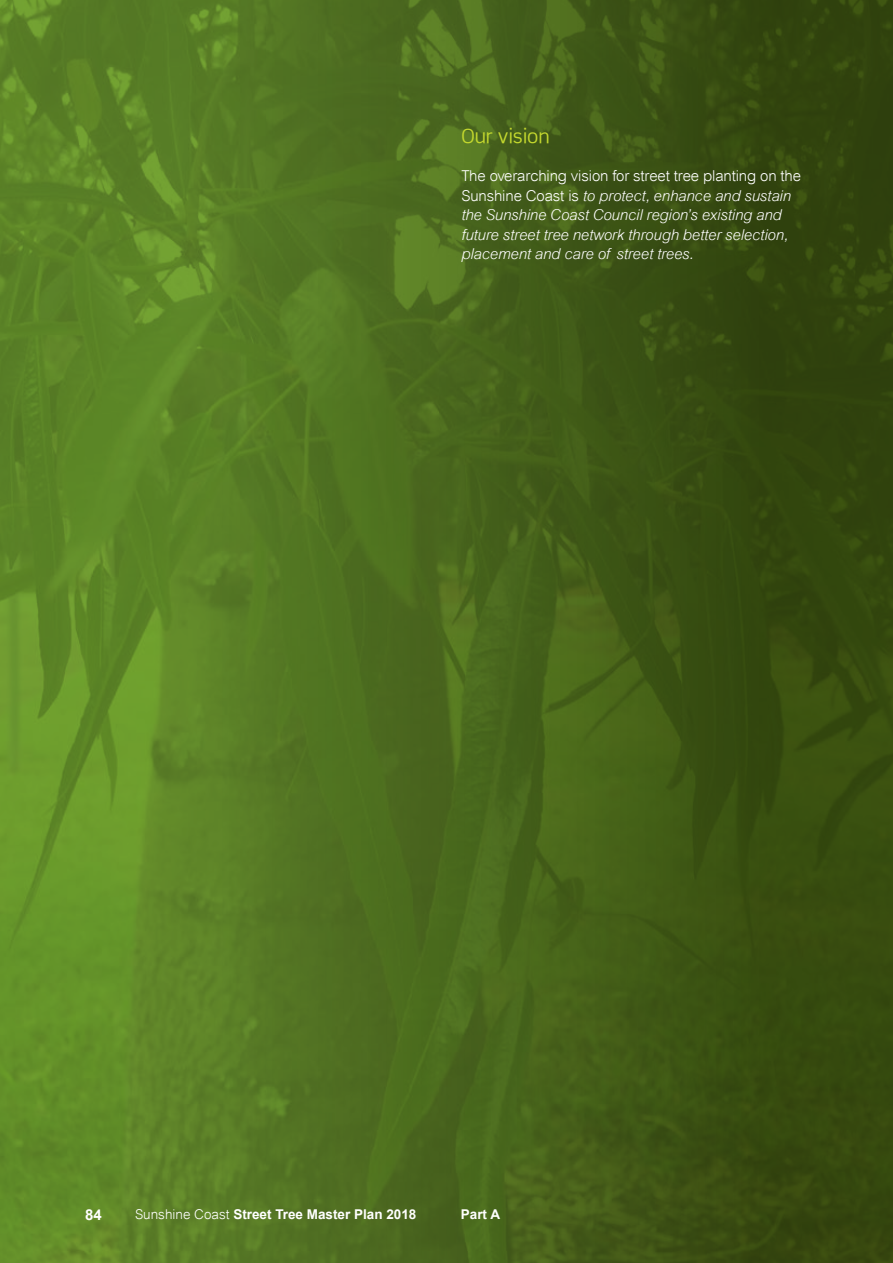
<style>
.page{position:relative;width:893px;height:1263px;background:#fff}
.page>*{position:absolute;margin:0;border:0;box-sizing:border-box;transform-origin:0 0}
.t1{font:19.5px "Scene";color:#c4d82e}
.t2{font:italic 300 15px/19.5px "Arial";letter-spacing:-.01em;color:#fff}
.t3{font:700 15px "Arial";color:#fff}
.t4{font:700 13.5px "Arial";color:#fff}
.s1{font-style:normal}
.s2{font-weight:300}
</style>
<div class="page">
<img style="left:0;top:0;width:893px;height:1263px">
<h1 class="t1" style="left:461px;top:123px;width:90px">Our vision</h1>
<p class="t2" style="left:461px;top:166px;width:341px"><span class="s1">The overarching vision for street tree planting on the Sunshine Coast is</span> to protect, enhance and sustain the Sunshine Coast Council region’s existing and future street tree network through better selection, placement and care of street trees.</p>
<p class="t3" style="left:85px;top:1205px;width:18px">84</p>
<p class="t4" style="left:135px;top:1205px;width:283px"><span class="s2">Sunshine Coast</span> Street Tree Master Plan 2018</p>
<p class="t4" style="left:461px;top:1205px;width:41px">Part A</p>
</div>
